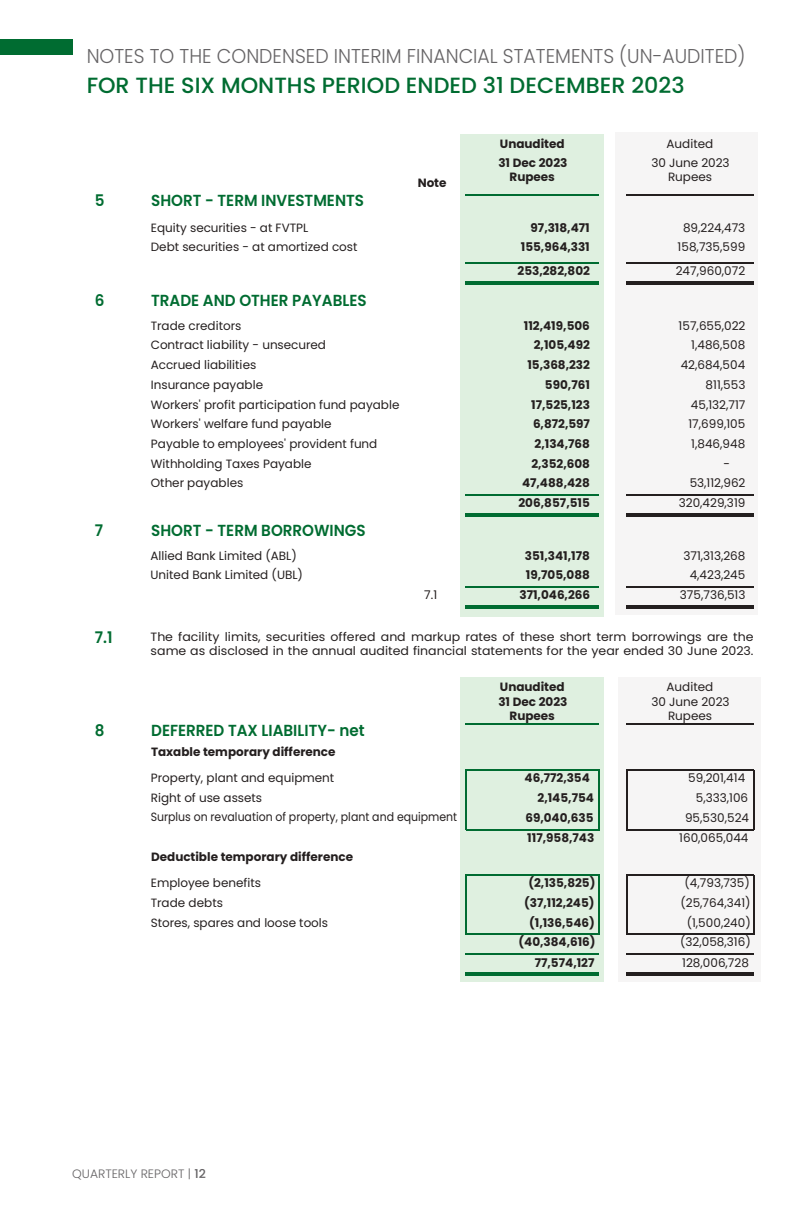
<style>
.page{position:relative;width:792px;height:1224px;background:#fff}
.page>*{position:absolute;margin:0;border:0;box-sizing:border-box;transform-origin:0 0}
.t1{font:500 22px "Poppins";color:#006c31}
.t2{font:300 20px "Poppins";color:#656365;scale:.94 1}
.t3{font:600 16px "Poppins";color:#006c31;scale:.95 1}
.t4{font:300 12.2px "Poppins";color:#656365}
.t5{font:12px/19.8px "Poppins";color:#241f1f}
.t6{font:700 12px "Poppins";color:#241f1f}
.t7{font:12px/14.4px "Poppins";color:#241f1f;scale:1.05 1}
.t8{font:12px "Poppins";color:#241f1f;scale:.91 1}
.s1{font-weight:500}
</style>
<div class="page">
<div style="left:0;top:39px;width:72px;height:16px;background:#006c31"></div>
<div style="left:461px;top:677px;width:143px;height:305px;background:#dff0e0"></div>
<div style="left:618px;top:677px;width:143px;height:305px;background:#f6f5f5"></div>
<hr style="left:466px;top:723px;width:133px;height:1px;background:#006c31">
<hr style="left:466px;top:770px;width:133px;height:1px;background:#006c31">
<hr style="left:466px;top:829px;width:133px;height:1px;background:#006c31">
<hr style="left:465px;top:770px;width:1px;height:60px;background:#006c31">
<hr style="left:598px;top:771px;width:1px;height:59px;background:#006c31">
<hr style="left:466px;top:874px;width:133px;height:2px;background:#006c31">
<hr style="left:626px;top:770px;width:1px;height:60px;background:#241f1f">
<hr style="left:753px;top:771px;width:1px;height:59px;background:#241f1f">
<hr style="left:466px;top:934px;width:133px;height:1px;background:#006c31">
<hr style="left:466px;top:954px;width:133px;height:1px;background:#006c31">
<hr style="left:466px;top:972px;width:133px;height:1px;background:#006c31">
<hr style="left:465px;top:874px;width:1px;height:61px;background:#006c31">
<hr style="left:598px;top:876px;width:1px;height:59px;background:#006c31">
<hr style="left:626px;top:874px;width:1px;height:61px;background:#241f1f">
<hr style="left:753px;top:876px;width:1px;height:59px;background:#241f1f">
<div style="left:461px;top:134px;width:143px;height:483px;background:#dff0e0"></div>
<div style="left:615px;top:133px;width:143px;height:482px;background:#f6f5f5"></div>
<hr style="left:466px;top:194px;width:133px;height:1px;background:#006c31">
<hr style="left:466px;top:263px;width:133px;height:1px;background:#006c31">
<hr style="left:466px;top:281px;width:133px;height:1px;background:#006c31">
<hr style="left:466px;top:284px;width:133px;height:1px;background:#006c31">
<hr style="left:466px;top:495px;width:133px;height:1px;background:#006c31">
<hr style="left:466px;top:513px;width:133px;height:1px;background:#006c31">
<hr style="left:466px;top:516px;width:133px;height:1px;background:#006c31">
<hr style="left:466px;top:587px;width:133px;height:1px;background:#006c31">
<hr style="left:466px;top:605px;width:133px;height:1px;background:#006c31">
<hr style="left:466px;top:608px;width:133px;height:1px;background:#006c31">
<hr style="left:626px;top:194px;width:128px;height:1px;background:#241f1f">
<hr style="left:626px;top:263px;width:128px;height:1px;background:#241f1f">
<hr style="left:626px;top:281px;width:128px;height:1px;background:#241f1f">
<hr style="left:626px;top:284px;width:128px;height:1px;background:#241f1f">
<hr style="left:626px;top:495px;width:128px;height:1px;background:#241f1f">
<hr style="left:626px;top:513px;width:128px;height:1px;background:#241f1f">
<hr style="left:626px;top:516px;width:128px;height:1px;background:#241f1f">
<hr style="left:626px;top:587px;width:128px;height:1px;background:#241f1f">
<hr style="left:626px;top:605px;width:128px;height:1px;background:#241f1f">
<hr style="left:626px;top:608px;width:128px;height:1px;background:#241f1f">
<hr style="left:626px;top:723px;width:128px;height:1px;background:#241f1f">
<hr style="left:627px;top:770px;width:127px;height:1px;background:#241f1f">
<hr style="left:627px;top:829px;width:127px;height:1px;background:#241f1f">
<hr style="left:627px;top:874px;width:127px;height:2px;background:#241f1f">
<hr style="left:627px;top:934px;width:127px;height:1px;background:#241f1f">
<hr style="left:626px;top:954px;width:128px;height:1px;background:#241f1f">
<hr style="left:626px;top:972px;width:128px;height:1px;background:#241f1f">
<hr style="left:466px;top:975px;width:133px;height:1px;background:#006c31">
<hr style="left:626px;top:975px;width:128px;height:1px;background:#241f1f">
<h2 class="t2" style="left:87px;top:45px;width:702px">NOTES TO THE CONDENSED INTERIM FINANCIAL STATEMENTS (UN-AUDITED)</h2>
<h1 class="t1" style="left:87px;top:72px;width:599px">FOR THE SIX MONTHS PERIOD ENDED 31 DECEMBER 2023</h1>
<h3 class="t3" style="left:95px;top:192px;width:12px">5</h3>
<h3 class="t3" style="left:151px;top:192px;width:226px">SHORT - TERM INVESTMENTS</h3>
<p class="t5" style="left:151px;top:218px;width:208px">Equity securities - at FVTPL<br>Debt securities - at amortized cost</p>
<h3 class="t3" style="left:95px;top:291px;width:12px">6</h3>
<h3 class="t3" style="left:151px;top:291px;width:228px">TRADE AND OTHER PAYABLES</h3>
<p class="t5" style="left:151px;top:315px;width:250px">Trade creditors<br>Contract liability - unsecured<br>Accrued liabilities<br>Insurance payable<br>Workers' profit participation fund payable<br>Workers' welfare fund payable<br>Payable to employees' provident fund<br>Withholding Taxes Payable<br>Other payables</p>
<h3 class="t3" style="left:95px;top:521px;width:10px">7</h3>
<h3 class="t3" style="left:151px;top:521px;width:227px">SHORT - TERM BORROWINGS</h3>
<p class="t5" style="left:151px;top:546px;width:154px">Allied Bank Limited (ABL)<br>United Bank Limited (UBL)</p>
<p class="t6" style="left:500px;top:137px;width:66px">Unaudited</p>
<p class="t5" style="left:667px;top:134px;width:48px">Audited</p>
<p class="t6" style="left:498px;top:156px;width:70px">31 Dec 2023</p>
<p class="t5" style="left:651px;top:153px;width:80px">30 June 2023</p>
<p class="t6" style="left:418px;top:176px;width:30px">Note</p>
<p class="t6" style="left:510px;top:170px;width:47px">Rupees</p>
<p class="t5" style="left:668px;top:167px;width:46px">Rupees</p>
<p class="t6" style="left:531px;top:220px;width:61px">97,318,471</p>
<p class="t5" style="left:683px;top:218px;width:64px">89,224,473</p>
<p class="t6" style="left:521px;top:240px;width:71px">155,964,331</p>
<p class="t5" style="left:678px;top:237px;width:69px">158,735,599</p>
<p class="t6" style="left:518px;top:264px;width:74px">253,282,802</p>
<p class="t5" style="left:676px;top:261px;width:71px">247,960,072</p>
<p class="t6" style="left:524px;top:318px;width:68px">112,419,506</p>
<p class="t5" style="left:679px;top:315px;width:68px">157,655,022</p>
<p class="t6" style="left:534px;top:338px;width:58px">2,105,492</p>
<p class="t5" style="left:691px;top:335px;width:56px">1,486,508</p>
<p class="t6" style="left:527px;top:358px;width:64px">15,368,232</p>
<p class="t5" style="left:681px;top:355px;width:66px">42,684,504</p>
<p class="t6" style="left:545px;top:378px;width:46px">590,761</p>
<p class="t5" style="left:706px;top:375px;width:41px">811,553</p>
<p class="t6" style="left:531px;top:398px;width:60px">17,525,123</p>
<p class="t5" style="left:691px;top:395px;width:56px">45,132,717</p>
<p class="t6" style="left:533px;top:417px;width:58px">6,872,597</p>
<p class="t5" style="left:688px;top:414px;width:58px">17,699,105</p>
<p class="t6" style="left:535px;top:437px;width:57px">2,134,768</p>
<p class="t5" style="left:691px;top:434px;width:56px">1,846,948</p>
<p class="t6" style="left:531px;top:456px;width:60px">2,352,608</p>
<p class="t5" style="left:724px;top:453px;width:8px">-</p>
<p class="t6" style="left:522px;top:476px;width:69px">47,488,428</p>
<p class="t5" style="left:690px;top:473px;width:57px">53,112,962</p>
<p class="t6" style="left:518px;top:496px;width:73px">206,857,515</p>
<p class="t5" style="left:679px;top:493px;width:68px">320,429,319</p>
<p class="t6" style="left:525px;top:548px;width:67px">351,341,178</p>
<p class="t5" style="left:684px;top:546px;width:63px">371,313,268</p>
<p class="t6" style="left:526px;top:568px;width:66px">19,705,088</p>
<p class="t5" style="left:690px;top:565px;width:57px">4,423,245</p>
<h3 class="t3" style="left:95px;top:628px;width:20px">7.1</h3>
<p class="t5" style="left:424px;top:585px;width:15px">7.1</p>
<p class="t6" style="left:519px;top:588px;width:72px">371,046,266</p>
<p class="t5" style="left:680px;top:585px;width:67px">375,736,513</p>
<p class="t7" style="left:151px;top:629px;width:576px">The facility limits, securities offered and markup rates of these short term borrowings are the same as disclosed in the annual audited financial statements for the year ended 30 June 2023.</p>
<h3 class="t3" style="left:95px;top:721px;width:12px">8</h3>
<h3 class="t3" style="left:151px;top:721px;width:226px">DEFERRED TAX LIABILITY- net</h3>
<p class="t6" style="left:151px;top:744px;width:186px">Taxable temporary difference</p>
<p class="t5" style="left:151px;top:768px;width:185px">Property, plant and equipment<br>Right of use assets</p>
<p class="t8" style="left:151px;top:810px;width:338px">Surplus on revaluation of property, plant and equipment</p>
<p class="t6" style="left:151px;top:850px;width:204px">Deductible temporary difference</p>
<p class="t5" style="left:151px;top:873px;width:179px">Employee benefits<br>Trade debts<br>Stores, spares and loose tools</p>
<p class="t6" style="left:500px;top:680px;width:66px">Unaudited</p>
<p class="t5" style="left:667px;top:677px;width:48px">Audited</p>
<p class="t6" style="left:498px;top:695px;width:70px">31 Dec 2023</p>
<p class="t5" style="left:651px;top:692px;width:80px">30 June 2023</p>
<p class="t6" style="left:510px;top:709px;width:47px">Rupees</p>
<p class="t5" style="left:668px;top:706px;width:46px">Rupees</p>
<p class="t6" style="left:525px;top:771px;width:67px">46,772,354</p>
<p class="t5" style="left:688px;top:768px;width:59px">59,201,414</p>
<p class="t6" style="left:538px;top:791px;width:58px">2,145,754</p>
<p class="t5" style="left:696px;top:788px;width:54px">5,333,106</p>
<p class="t6" style="left:525px;top:811px;width:70px">69,040,635</p>
<p class="t5" style="left:685px;top:808px;width:65px">95,530,524</p>
<p class="t6" style="left:527px;top:831px;width:69px">117,958,743</p>
<p class="t5" style="left:679px;top:828px;width:71px">160,065,044</p>
<p class="t6" style="left:528px;top:876px;width:69px">(2,135,825)</p>
<p class="t5" style="left:685px;top:873px;width:67px">(4,793,735)</p>
<p class="t6" style="left:524px;top:896px;width:72px">(37,112,245)</p>
<p class="t5" style="left:681px;top:893px;width:72px">(25,764,341)</p>
<p class="t6" style="left:529px;top:916px;width:67px">(1,136,546)</p>
<p class="t5" style="left:687px;top:913px;width:66px">(1,500,240)</p>
<p class="t6" style="left:518px;top:935px;width:79px">(40,384,616)</p>
<p class="t5" style="left:680px;top:932px;width:72px">(32,058,316)</p>
<p class="t6" style="left:535px;top:955px;width:61px">77,574,127</p>
<p class="t5" style="left:682px;top:953px;width:68px">128,006,728</p>
<p class="t4" style="left:72px;top:1167px;width:135px">QUARTERLY REPORT | <span class="s1">12</span></p>
</div>
